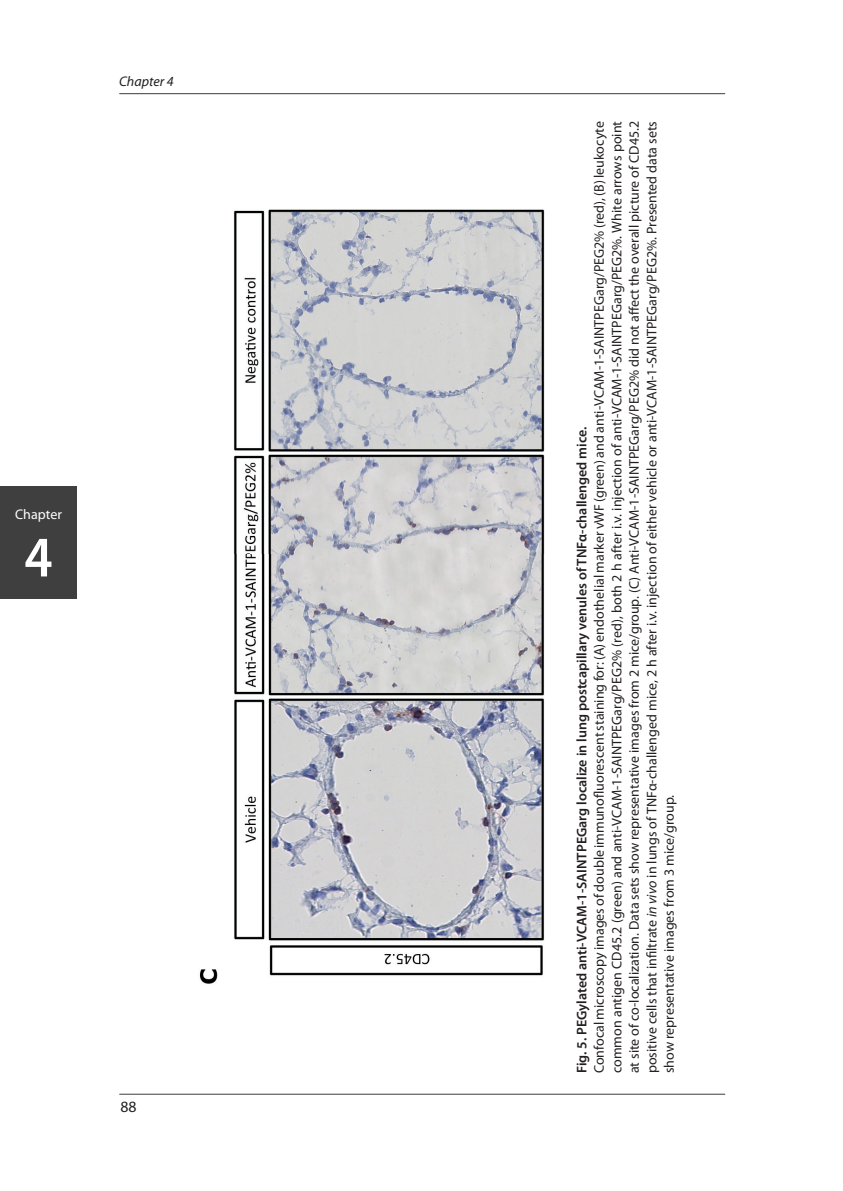
<style>
.page{position:relative;width:843px;height:1191px;background:#fff}
.page>*{position:absolute;margin:0;border:0;box-sizing:border-box;transform-origin:0 0}
.t1{font:600 57.75px "Myriad Pro";color:#fff;scale:.91 1}
.t2{font:15.75px "Myriad Pro";color:#231f20}
.t3{font:14px/17.5px "Myriad Pro";color:#231f20;text-align:justify}
.t4{font:600 14px "Myriad Pro";color:#231f20}
.t5{font:italic 14px "Myriad Pro";color:#231f20}
.t6{font:14px "Myriad Pro";color:#fff}
.s1{font-style:italic}
</style>
<div class="page">
<hr style="left:119px;top:1093px;width:606px;height:1px;background:#231f20">
<hr style="left:119px;top:93px;width:606px;height:1px;background:#231f20">
<div style="left:0;top:486px;width:77px;height:112px;background:#3f3f40"></div>
<img style="left:199px;top:209px;width:346px;height:775px">
<p class="t5" style="left:119px;top:73px;width:56px">Chapter 4</p>
<p class="t6" style="left:15px;top:505px;width:48px">Chapter</p>
<h1 class="t1" style="left:24px;top:520px;width:32px">4</h1>
<p class="t2" style="left:120px;top:1097px;width:18px">88</p>
<p class="t3" style="left:590px;top:1073px;width:954px;rotate:-90deg">Confocal microscopy images of double immunofluorescent staining for: (A) endothelial marker vWF (green) and anti-VCAM-1-SAINTPEGarg/PEG2% (red), (B) leukocyte common antigen CD45.2 (green) and anti-VCAM-1-SAINTPEGarg/PEG2% (red), both 2 h after i.v. injection of anti-VCAM-1-SAINTPEGarg/PEG2%. White arrows point at site of co-localization. Data sets show representative images from 2 mice/group. (C) Anti-VCAM-1-SAINTPEGarg/PEG2% did not affect the overall picture of CD45.2 positive cells that infiltrate <span class="s1">in vivo</span> in lungs of TNFα-challenged mice, 2 h after i.v. injection of either vehicle or anti-VCAM-1-SAINTPEGarg/PEG2%. Presented data sets show representative images from 3 mice/group.</p>
<p class="t4" style="left:572px;top:1073px;width:648px;rotate:-90deg">Fig. 5. PEGylated anti-VCAM-1-SAINTPEGarg localize in lung postcapillary venules of TNFα-challenged mice.</p>
</div>
